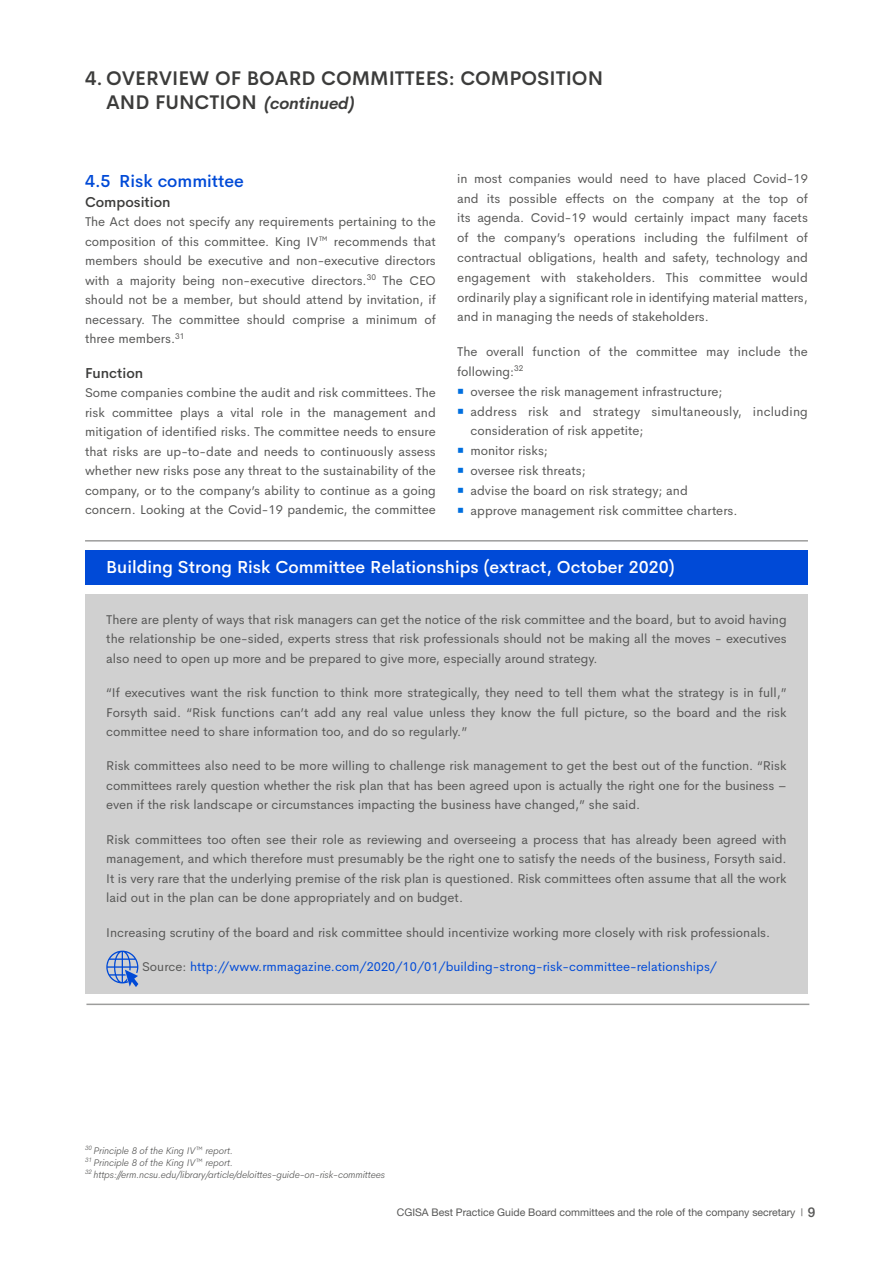
<style>
.page{position:relative;width:893px;height:1263px;background:#fff}
.page>*{position:absolute;margin:0;border:0;box-sizing:border-box;transform-origin:0 0}
.t1{font:600 19.5px/24px "Cerebri Sans";color:#3c3c3b}
.t2{font:500 17.25px "Cerebri Sans";color:#fff}
.t3{font:500 17.25px "Cerebri Sans";color:#004ad7}
.t4{font:500 14.25px "Cerebri Sans";color:#3c3c3b}
.t5{font:12.75px/19.5px "Cerebri Sans";color:#575756;text-align:justify}
.t6{font:12.75px "Cerebri Sans";color:#004ad7}
.t7{font:10.5px "Helvetica Neue";color:#575756}
.t8{font:italic 300 9.75px/12px "Cerebri Sans";letter-spacing:-.01em;color:#575756}
.s1{font-weight:700;font-style:italic;font-size:16.5px}
.s2{color:#006fdf}
.s3{color:#575756}
.s4{font-weight:500;font-size:13.5px}
</style>
<div class="page">
<div style="left:85px;top:594px;width:723px;height:399px;background:#d0d0d0"></div>
<svg style="left:106px;top:951px;width:32px;height:36px"></svg>
<hr style="left:86px;top:1003px;width:723px;height:2px;background:#9d9d9c">
<hr style="left:85px;top:540px;width:723px;height:2px;background:#9d9d9c">
<div style="left:85px;top:550px;width:723px;height:34px;background:#004ad7"></div>
<h1 class="t1" style="left:106px;top:65px;width:499px;text-indent:-21px">4. OVERVIEW OF BOARD COMMITTEES: COMPOSITION<br>AND FUNCTION <span class="s1">(continued)</span></h1>
<h2 class="t3" style="left:85px;top:168px;width:160px">4.5 Risk committee</h2>
<p class="t4" style="left:85px;top:191px;width:87px">Composition</p>
<p class="t5" style="left:85px;top:211px;width:352px">The Act does not specify any requirements pertaining to the composition of this committee. King IV™ recommends that members should be executive and non-executive directors with a majority being non-executive directors.<sup>30</sup> The CEO should not be a member, but should attend by invitation, if necessary. The committee should comprise a minimum of three members.<sup>31</sup></p>
<p class="t4" style="left:85px;top:361px;width:60px">Function</p>
<p class="t5" style="left:85px;top:382px;width:352px">Some companies combine the audit and risk committees. The risk committee plays a vital role in the management and mitigation of identified risks. The committee needs to ensure that risks are up-to-date and needs to continuously assess whether new risks pose any threat to the sustainability of the company, or to the company’s ability to continue as a going concern. Looking at the Covid-19 pandemic, the committee</p>
<p class="t5" style="left:457px;top:167px;width:352px">in most companies would need to have placed Covid-19 and its possible effects on the company at the top of its agenda. Covid-19 would certainly impact many facets of the company’s operations including the fulfilment of contractual obligations, health and safety, technology and engagement with stakeholders. This committee would ordinarily play a significant role in identifying material matters, and in managing the needs of stakeholders.</p>
<p class="t5" style="left:457px;top:341px;width:352px">The overall function of the committee may include the following:<sup>32</sup></p>
<p class="t5" style="left:457px;top:380px;width:267px"><span class="s2">○</span> oversee the risk management infrastructure;</p>
<p class="t5" style="left:471px;top:400px;width:339px;text-indent:-13px"><span class="s2">○</span> address risk and strategy simultaneously, including consideration of risk appetite;</p>
<p class="t5" style="left:457px;top:440px;width:92px"><span class="s2">○</span> monitor risks;</p>
<p class="t5" style="left:457px;top:460px;width:130px"><span class="s2">○</span> oversee risk threats;</p>
<p class="t5" style="left:457px;top:479px;width:232px"><span class="s2">○</span> advise the board on risk strategy; and</p>
<p class="t5" style="left:457px;top:499px;width:282px"><span class="s2">○</span> approve management risk committee charters.</p>
<h2 class="t2" style="left:106px;top:553px;width:570px">Building Strong Risk Committee Relationships (extract, October 2020)</h2>
<p class="t5" style="left:106px;top:608px;width:682px">There are plenty of ways that risk managers can get the notice of the risk committee and the board, but to avoid having the relationship be one-sided, experts stress that risk professionals should not be making all the moves - executives also need to open up more and be prepared to give more, especially around strategy.</p>
<p class="t5" style="left:106px;top:682px;width:682px">“If executives want the risk function to think more strategically, they need to tell them what the strategy is in full,” Forsyth said. “Risk functions can’t add any real value unless they know the full picture, so the board and the risk committee need to share information too, and do so regularly.”</p>
<p class="t5" style="left:106px;top:755px;width:682px">Risk committees also need to be more willing to challenge risk management to get the best out of the function. “Risk committees rarely question whether the risk plan that has been agreed upon is actually the right one for the business – even if the risk landscape or circumstances impacting the business have changed,” she said.</p>
<p class="t5" style="left:106px;top:828px;width:682px">Risk committees too often see their role as reviewing and overseeing a process that has already been agreed with management, and which therefore must presumably be the right one to satisfy the needs of the business, Forsyth said.<br>It is very rare that the underlying premise of the risk plan is questioned. Risk committees often assume that all the work laid out in the plan can be done appropriately and on budget.</p>
<p class="t5" style="left:106px;top:921px;width:665px">Increasing scrutiny of the board and risk committee should incentivize working more closely with risk professionals.</p>
<p class="t6" style="left:142px;top:957px;width:577px"><span class="s3">Source:</span> http://www.rmmagazine.com/2020/10/01/building-strong-risk-committee-relationships/</p>
<p class="t8" style="left:85px;top:1143px;width:301px"><sup>30</sup> Principle 8 of the King IV™ report.<br><sup>31</sup> Principle 8 of the King IV™ report.<br><sup>32</sup> https://erm.ncsu.edu/library/article/deloittes-guide-on-risk-committees</p>
<p class="t7" style="left:397px;top:1206px;width:420px">CGISA Best Practice Guide Board committees and the role of the company secretary | <span class="s4">9</span></p>
</div>
